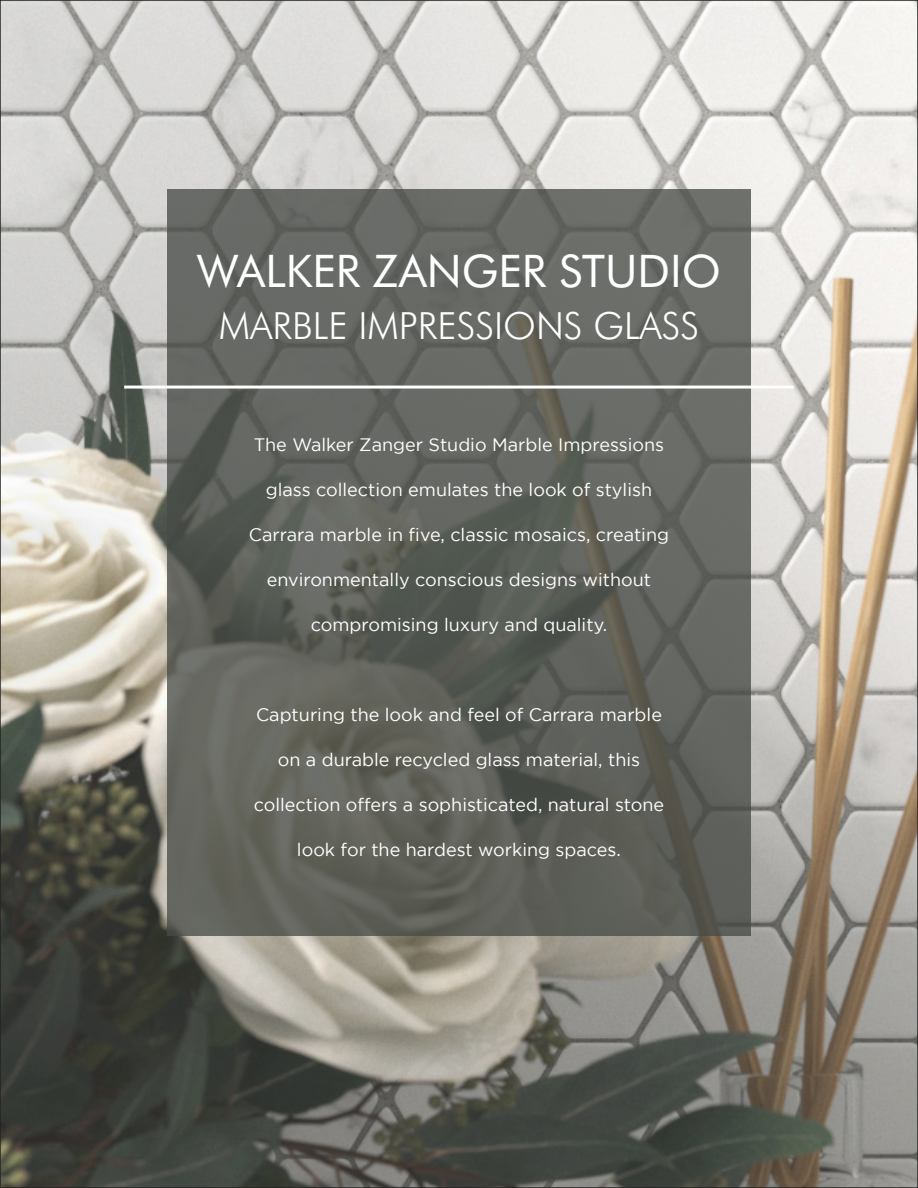
<style>
.page{position:relative;width:918px;height:1188px;background:#fff}
.page>*{position:absolute;margin:0;border:0;box-sizing:border-box;transform-origin:0 0}
.t1{font:45px "Futura BT";color:#fff}
.t2{font:300 37.5px "Futura BT";color:#fff}
.t3{font:18px "Gotham";color:#fff}
</style>
<div class="page">
<img style="left:3px;top:3px;width:912px;height:1182px">
<svg style="left:167px;top:189px;width:584px;height:746px;background:#61635d"></svg>
<hr style="left:124px;top:386px;width:670px;height:3px;background:#fff">
<p class="t1" style="left:197px;top:242px;width:525px">WALKER ZANGER STUDIO</p>
<p class="t2" style="left:219px;top:302px;width:482px">MARBLE IMPRESSIONS GLASS</p>
<p class="t3" style="left:254px;top:434px;width:412px">The Walker Zanger Studio Marble Impressions</p>
<p class="t3" style="left:266px;top:479px;width:388px">glass collection emulates the look of stylish</p>
<p class="t3" style="left:249px;top:524px;width:422px">Carrara marble in five, classic mosaics, creating</p>
<p class="t3" style="left:267px;top:569px;width:386px">environmentally conscious designs without</p>
<p class="t3" style="left:311px;top:614px;width:298px">compromising luxury and quality.</p>
<p class="t3" style="left:256px;top:704px;width:407px">Capturing the look and feel of Carrara marble</p>
<p class="t3" style="left:278px;top:749px;width:364px">on a durable recycled glass material, this</p>
<p class="t3" style="left:254px;top:794px;width:412px">collection offers a sophisticated, natural stone</p>
<p class="t3" style="left:297px;top:839px;width:326px">look for the hardest working spaces.</p>
</div>
